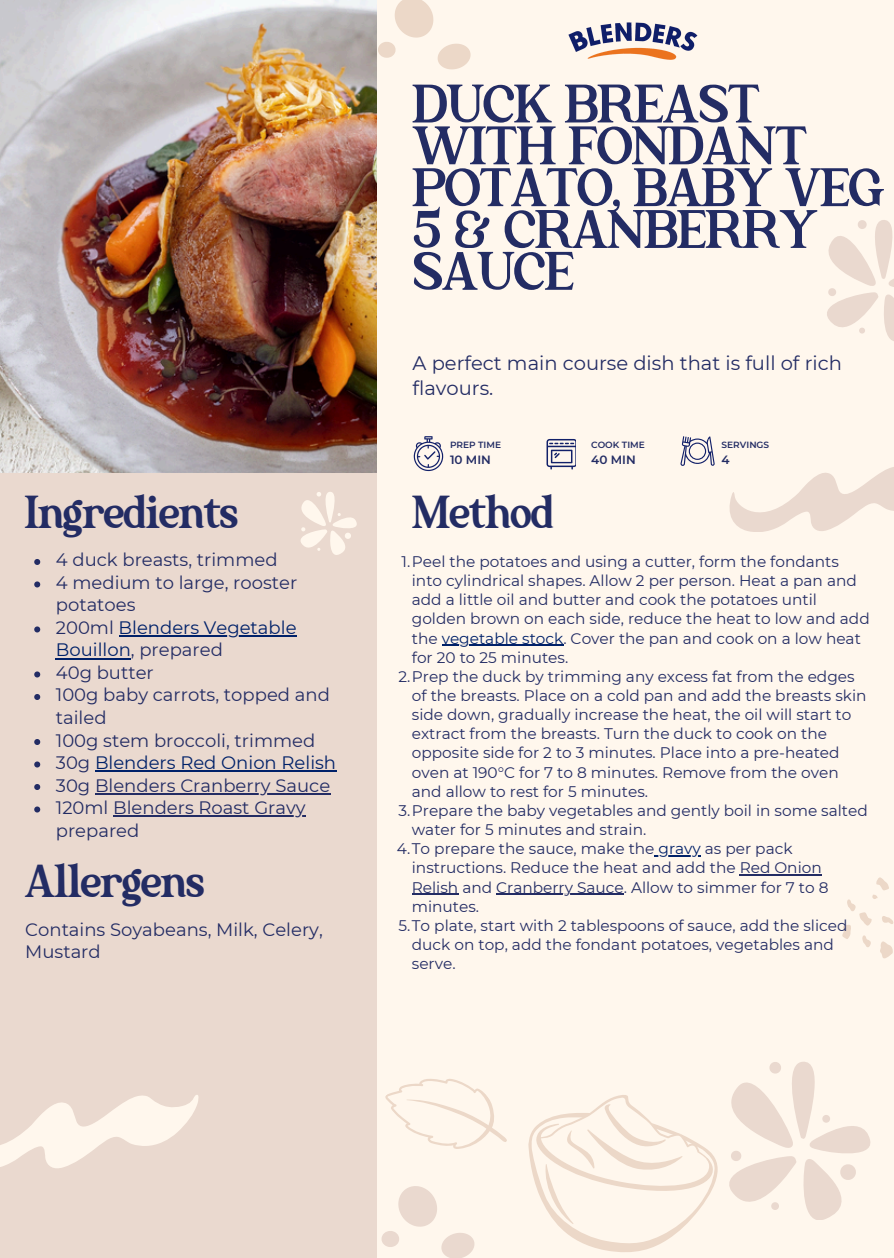
<style>
.page{position:relative;width:894px;height:1258px;background:#fff}
.page>*{position:absolute;margin:0;border:0;box-sizing:border-box;transform-origin:0 0}
.t1{font:53.4px/41.7px "The Texterius";color:#232c64}
.t2{font:45px "The Texterius";color:#232c64}
.t3{font:19.5px/24.3px "Montserrat";color:#232c64}
.t4{font:18px/22.5px "Montserrat";color:#232c64}
.t5{font:18px "Montserrat";color:#002169}
.t6{font:15.3px/19.2px "Montserrat";color:#232c64}
.t7{font:600 12px "Montserrat";color:#232c64}
.t8{font:600 9px "Montserrat";color:#232c64}
.s1{color:#232c64}
.s2{color:#002169}
</style>
<div class="page">
<div style="left:0;top:0;width:893px;height:1258px;background:#fff7ed"></div>
<div style="left:0;top:388px;width:376px;height:870px;background:#ead9cf"></div>
<svg style="left:546px;top:439px;width:29px;height:30px"></svg>
<svg style="left:413px;top:436px;width:30px;height:35px"></svg>
<svg style="left:680px;top:436px;width:34px;height:29px"></svg>
<img style="left:0;top:0;width:376px;height:472px">
<img style="left:568px;top:22px;width:130px;height:38px">
<svg style="left:729px;top:1062px;width:141px;height:157px"></svg>
<svg style="left:729px;top:467px;width:164px;height:64px"></svg>
<svg style="left:381px;top:1186px;width:94px;height:72px"></svg>
<svg style="left:0;top:1095px;width:199px;height:73px"></svg>
<svg style="left:34px;top:559px;width:6px;height:6px"></svg>
<svg style="left:34px;top:581px;width:6px;height:6px"></svg>
<svg style="left:34px;top:626px;width:6px;height:6px"></svg>
<hr style="left:119px;top:635px;width:177px;height:2px;background:#002169">
<hr style="left:56px;top:658px;width:75px;height:1px;background:#002169">
<svg style="left:34px;top:671px;width:6px;height:6px"></svg>
<svg style="left:34px;top:694px;width:6px;height:6px"></svg>
<svg style="left:34px;top:739px;width:6px;height:6px"></svg>
<svg style="left:34px;top:761px;width:6px;height:6px"></svg>
<hr style="left:95px;top:770px;width:241px;height:2px;background:#002169">
<svg style="left:34px;top:784px;width:6px;height:6px"></svg>
<hr style="left:95px;top:793px;width:235px;height:1px;background:#232c64">
<svg style="left:34px;top:806px;width:6px;height:6px"></svg>
<hr style="left:113px;top:815px;width:192px;height:2px;background:#232c64">
<svg style="left:300px;top:492px;width:56px;height:63px"></svg>
<svg style="left:827px;top:220px;width:66px;height:121px"></svg>
<svg style="left:378px;top:0;width:93px;height:69px"></svg>
<svg style="left:385px;top:1079px;width:122px;height:70px"></svg>
<svg style="left:842px;top:877px;width:51px;height:81px"></svg>
<svg style="left:528px;top:1095px;width:189px;height:157px"></svg>
<hr style="left:441px;top:645px;width:122px;height:1px;background:#002169">
<hr style="left:654px;top:855px;width:46px;height:2px;background:#002169">
<hr style="left:739px;top:875px;width:82px;height:1px;background:#232c64">
<hr style="left:412px;top:894px;width:46px;height:1px;background:#232c64">
<hr style="left:496px;top:894px;width:127px;height:1px;background:#232c64">
<p class="t1" style="left:412px;top:83px;width:472px">DUCK BREAST<br>WITH FONDANT<br>POTATO, BABY VEG<br>5 &amp; CRANBERRY<br>SAUCE</p>
<p class="t3" style="left:412px;top:351px;width:431px">A perfect main course dish that is full of rich flavours.</p>
<p class="t8" style="left:450px;top:439px;width:53px">PREP TIME</p>
<p class="t8" style="left:591px;top:439px;width:55px">COOK TIME</p>
<p class="t8" style="left:721px;top:439px;width:49px">SERVINGS</p>
<p class="t7" style="left:450px;top:452px;width:42px">10 MIN</p>
<h5 class="t7" style="left:591px;top:452px;width:46px">40 MIN</h5>
<h5 class="t7" style="left:721px;top:452px;width:10px">4</h5>
<p class="t2" style="left:25px;top:485px;width:214px">Ingredients</p>
<p class="t2" style="left:412px;top:485px;width:142px">Method</p>
<p class="t4" style="left:56px;top:549px;width:223px">4 duck breasts, trimmed</p>
<p class="t4" style="left:56px;top:571px;width:243px">4 medium to large, rooster potatoes</p>
<h1 class="t5" style="left:56px;top:616px;width:242px"><span class="s1">200ml</span> Blenders Vegetable</h1>
<p class="t4" style="left:56px;top:639px;width:168px"><span class="s2">Bouillon</span>, prepared<br>40g butter</p>
<h3 class="t4" style="left:56px;top:684px;width:275px">100g baby carrots, topped and tailed</h3>
<h2 class="t4" style="left:56px;top:729px;width:261px">100g stem broccoli, trimmed</h2>
<p class="t5" style="left:56px;top:751px;width:282px"><span class="s1">30g</span> Blenders Red Onion Relish</p>
<p class="t4" style="left:56px;top:774px;width:276px">30g Blenders Cranberry Sauce</p>
<p class="t4" style="left:56px;top:796px;width:251px">120ml Blenders Roast Gravy</p>
<p class="t4" style="left:56px;top:819px;width:85px">prepared</p>
<p class="t2" style="left:25px;top:854px;width:180px">Allergens</p>
<p class="t4" style="left:25px;top:918px;width:299px">Contains Soyabeans, Milk, Celery,<br>Mustard</p>
<p class="t6" style="left:412px;top:552px;width:459px;text-indent:-10px">1.Peel the potatoes and using a cutter, form the fondants into cylindrical shapes. Allow 2 per person. Heat a pan and add a little oil and butter and cook the potatoes until golden brown on each side, reduce the heat to low and add the <span class="s2">vegetable stock</span>. Cover the pan and cook on a low heat</p>
<p class="t6" style="left:412px;top:647px;width:158px">for 20 to 25 minutes.</p>
<p class="t6" style="left:398px;top:667px;width:457px">2.Prep the duck by trimming any excess fat from the edges</p>
<p class="t6" style="left:412px;top:686px;width:456px">of the breasts. Place on a cold pan and add the breasts skin</p>
<p class="t6" style="left:412px;top:705px;width:441px">side down, gradually increase the heat, the oil will start to</p>
<p class="t6" style="left:412px;top:724px;width:416px">extract from the breasts. Turn the duck to cook on the</p>
<p class="t6" style="left:412px;top:743px;width:429px">opposite side for 2 to 3 minutes. Place into a pre-heated</p>
<p class="t6" style="left:412px;top:762px;width:428px">oven at 190°C for 7 to 8 minutes. Remove from the oven</p>
<p class="t6" style="left:412px;top:782px;width:238px">and allow to rest for 5 minutes.</p>
<p class="t6" style="left:398px;top:801px;width:471px">3.Prepare the baby vegetables and gently boil in some salted</p>
<p class="t6" style="left:412px;top:820px;width:236px">water for 5 minutes and strain.</p>
<p class="t6" style="left:397px;top:839px;width:397px">4.To prepare the sauce, make the <span class="s2">gravy</span> as per pack</p>
<h2 class="t6" style="left:412px;top:858px;width:418px">instructions. Reduce the heat and add the Red Onion<br>Relish and Cranberry Sauce. Allow to simmer for 7 to 8</h2>
<h3 class="t6" style="left:412px;top:896px;width:69px">minutes.</h3>
<h3 class="t6" style="left:398px;top:916px;width:450px">5.To plate, start with 2 tablespoons of sauce, add the sliced</h3>
<h3 class="t6" style="left:412px;top:935px;width:423px">duck on top, add the fondant potatoes, vegetables and</h3>
<h3 class="t6" style="left:412px;top:954px;width:45px">serve.</h3>
</div>
